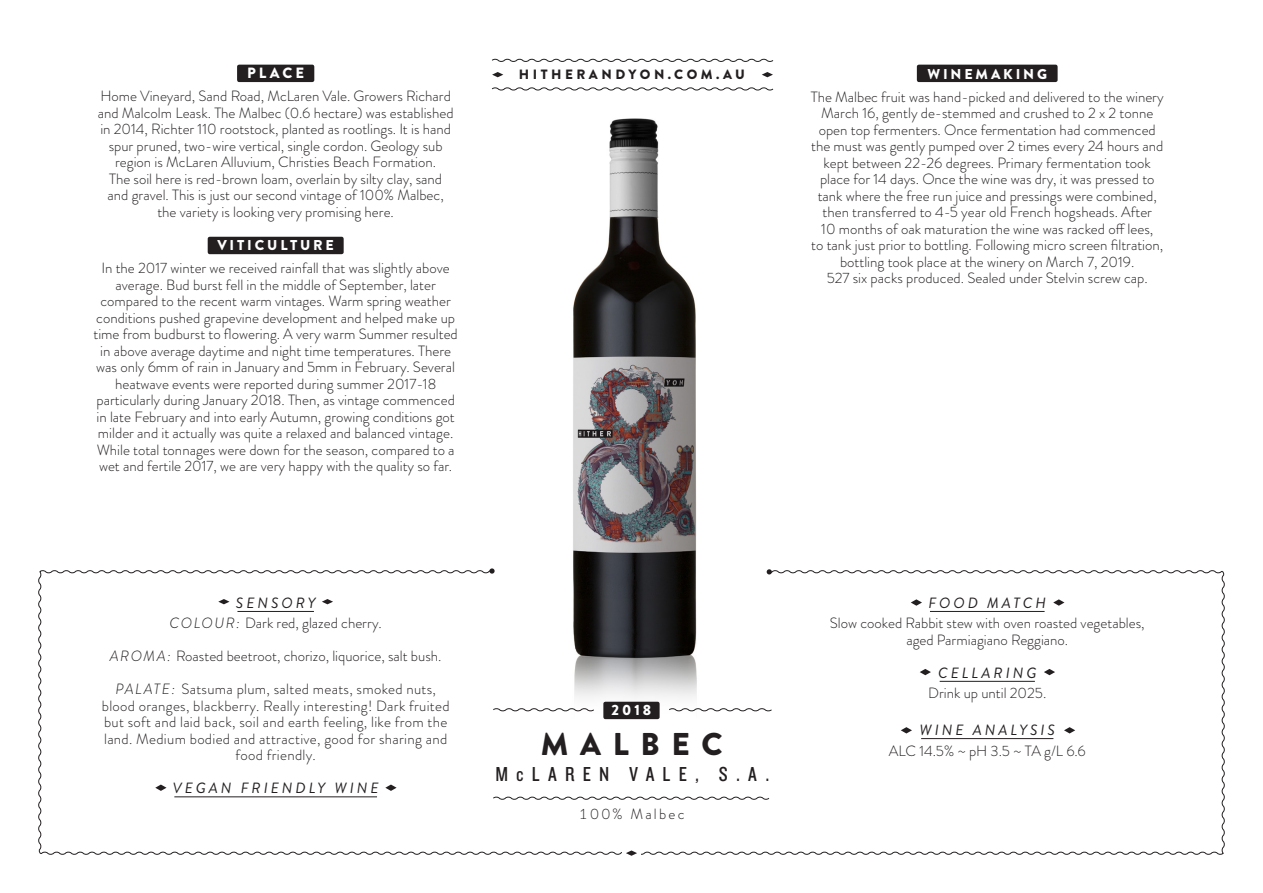
<style>
.page{position:relative;width:1263px;height:893px;background:#fff}
.page>*{position:absolute;margin:0;border:0;box-sizing:border-box;transform-origin:0 0}
.Body_-_Heading{font:900 31.5px "Brandon Grotesque";letter-spacing:.37em;color:#231f20}
.t1{font:21px "Knockout HTF29 Junior Liteweight";letter-spacing:.39em;color:#231f20}
.Body_-_Text__centere{font:300 14.85px/16.5px "Brandon Grotesque";color:#231f20;text-align:center}
.Body_-_Text__centere-2{font:300 14.85px/16.5px "Brandon Grotesque";letter-spacing:.02em;color:#231f20;text-align:center}
.Body_-Heading_underl{font:italic 14.85px "Brandon Grotesque";letter-spacing:.2em;color:#231f20}
.Body_-_Text__centere-3{font:300 14.85px "Brandon Grotesque";letter-spacing:.15em;color:#231f20}
.Body_-_Heading-2{font:900 14.85px "Brandon Grotesque";letter-spacing:.2em;color:#fff}
.Body_-_Heading-3{font:900 14.25px "Brandon Grotesque";letter-spacing:.2em;color:#fff}
.t2{font:900 13.5px "Brandon Grotesque";letter-spacing:.26em;color:#231f20}
.s1{font-style:italic}
</style>
<div class="page">
<svg style="left:38px;top:570px;width:1187px;height:285px"></svg>
<div style="left:492px;top:568px;width:277px;height:8px;background:#fff"></div>
<img style="left:563px;top:118px;width:142px;height:616px">
<div style="left:917px;top:65px;width:140px;height:17px;background:#231f20;border-radius:2px"></div>
<div style="left:237px;top:65px;width:77px;height:17px;background:#231f20;border-radius:2px"></div>
<div style="left:208px;top:237px;width:136px;height:17px;background:#231f20;border-radius:2px"></div>
<hr style="left:237px;top:611px;width:77px;height:1px;background:#231f20">
<hr style="left:174px;top:796px;width:203px;height:1px;background:#231f20">
<hr style="left:930px;top:611px;width:114px;height:1px;background:#231f20">
<hr style="left:940px;top:681px;width:95px;height:1px;background:#231f20">
<hr style="left:921px;top:738px;width:132px;height:1px;background:#231f20">
<svg style="left:322px;top:599px;width:11px;height:5px"></svg>
<svg style="left:1053px;top:599px;width:11px;height:7px"></svg>
<svg style="left:1044px;top:669px;width:11px;height:6px"></svg>
<svg style="left:1064px;top:727px;width:11px;height:6px"></svg>
<svg style="left:911px;top:599px;width:11px;height:7px"></svg>
<svg style="left:920px;top:669px;width:11px;height:6px"></svg>
<svg style="left:901px;top:727px;width:11px;height:6px"></svg>
<svg style="left:218px;top:599px;width:11px;height:5px"></svg>
<svg style="left:492px;top:58px;width:282px;height:4px"></svg>
<svg style="left:492px;top:87px;width:282px;height:4px"></svg>
<svg style="left:762px;top:72px;width:11px;height:5px"></svg>
<svg style="left:492px;top:72px;width:11px;height:5px"></svg>
<div style="left:622px;top:850px;width:19px;height:6px;background:#fff"></div>
<svg style="left:626px;top:850px;width:11px;height:6px"></svg>
<div style="left:492px;top:563px;width:35px;height:14px;background:#fff"></div>
<svg style="left:489px;top:568px;width:6px;height:6px"></svg>
<svg style="left:767px;top:569px;width:5px;height:5px"></svg>
<svg style="left:492px;top:796px;width:278px;height:5px"></svg>
<svg style="left:492px;top:707px;width:103px;height:5px"></svg>
<svg style="left:668px;top:707px;width:105px;height:5px"></svg>
<div style="left:603px;top:702px;width:57px;height:17px;background:#231f20;border-radius:2px"></div>
<svg style="left:385px;top:784px;width:12px;height:7px"></svg>
<svg style="left:155px;top:784px;width:12px;height:7px"></svg>
<p class="Body_-_Heading-2" style="left:247px;top:63px;width:59px">PLACE</p>
<p class="Body_-_Text__centere" style="left:98px;top:88px;width:357px">Home Vineyard, Sand Road, McLaren Vale. Growers Richard and Malcolm Leask. The Malbec (0.6 hectare) was established in 2014, Richter 110 rootstock, planted as rootlings. It is hand spur pruned, two-wire vertical, single cordon. Geology sub region is McLaren Alluvium, Christies Beach Formation.<br>The soil here is red-brown loam, overlain by silty clay, sand and gravel. This is just our second vintage of 100% Malbec, the variety is looking very promising here.</p>
<p class="Body_-_Heading-3" style="left:217px;top:235px;width:118px">VITICULTURE</p>
<p class="Body_-_Text__centere" style="left:93px;top:260px;width:366px">In the 2017 winter we received rainfall that was slightly above average. Bud burst fell in the middle of September, later compared to the recent warm vintages. Warm spring weather conditions pushed grapevine development and helped make up time from budburst to flowering. A very warm Summer resulted in above average daytime and night time temperatures. There was only 6mm of rain in January and 5mm in February. Several heatwave events were reported during summer 2017-18 particularly during January 2018. Then, as vintage commenced in late February and into early Autumn, growing conditions got milder and it actually was quite a relaxed and balanced vintage.</p>
<p class="Body_-_Text__centere" style="left:97px;top:441px;width:359px;text-align:left">While total tonnages were down for the season, compared to a wet and fertile 2017, we are very happy with the quality so far.</p>
<p class="t2" style="left:519px;top:65px;width:228px">HITHERANDYON.COM.AU</p>
<p class="Body_-_Heading-3" style="left:927px;top:64px;width:121px">WINEMAKING</p>
<p class="Body_-_Text__centere" style="left:811px;top:88px;width:354px">The Malbec fruit was hand-picked and delivered to the winery March 16, gently de-stemmed and crushed to 2 x 2 tonne open top fermenters. Once fermentation had commenced the must was gently pumped over 2 times every 24 hours and kept between 22-26 degrees. Primary fermentation took place for 14 days. Once the wine was dry, it was pressed to tank where the free run juice and pressings were combined, then transferred to 4-5 year old French hogsheads. After<br>10 months of oak maturation the wine was racked off lees,<br>to tank just prior to bottling. Following micro screen filtration, bottling took place at the winery on March 7, 2019.<br>527 six packs produced. Sealed under Stelvin screw cap.</p>
<p class="Body_-Heading_underl" style="left:236px;top:592px;width:81px">SENSORY</p>
<p class="Body_-_Text__centere" style="left:170px;top:615px;width:214px"><span class="s1">COLOUR:</span> Dark red, glazed cherry.</p>
<p class="Body_-_Text__centere" style="left:110px;top:648px;width:333px"><span class="s1">AROMA:</span> Roasted beetroot, chorizo, liquorice, salt bush.</p>
<p class="Body_-_Text__centere-2" style="left:102px;top:681px;width:349px"><span class="s1">PALATE:</span> Satsuma plum, salted meats, smoked nuts, blood oranges, blackberry. Really interesting! Dark fruited but soft and laid back, soil and earth feeling, like from the land. Medium bodied and attractive, good for sharing and food friendly.</p>
<p class="Body_-Heading_underl" style="left:173px;top:778px;width:207px">VEGAN FRIENDLY WINE</p>
<p class="Body_-_Heading-2" style="left:612px;top:699px;width:41px">2018</p>
<p class="Body_-_Heading" style="left:541px;top:721px;width:183px">MALBEC</p>
<p class="t1" style="left:495px;top:764px;width:276px">McLAREN VALE, S.A.</p>
<p class="Body_-_Text__centere-3" style="left:579px;top:803px;width:107px">100% Malbec</p>
<p class="Body_-Heading_underl" style="left:928px;top:592px;width:119px">FOOD MATCH</p>
<p class="Body_-_Text__centere" style="left:830px;top:615px;width:316px">Slow cooked Rabbit stew with oven roasted vegetables, aged Parmiagiano Reggiano.</p>
<p class="Body_-Heading_underl" style="left:938px;top:662px;width:100px">CELLARING</p>
<p class="Body_-_Text__centere" style="left:928px;top:685px;width:120px">Drink up until 2025.</p>
<p class="Body_-Heading_underl" style="left:920px;top:719px;width:137px">WINE ANALYSIS</p>
<p class="Body_-_Text__centere" style="left:889px;top:742px;width:199px">ALC 14.5% ~ pH 3.5 ~ TA g/L 6.6</p>
</div>
